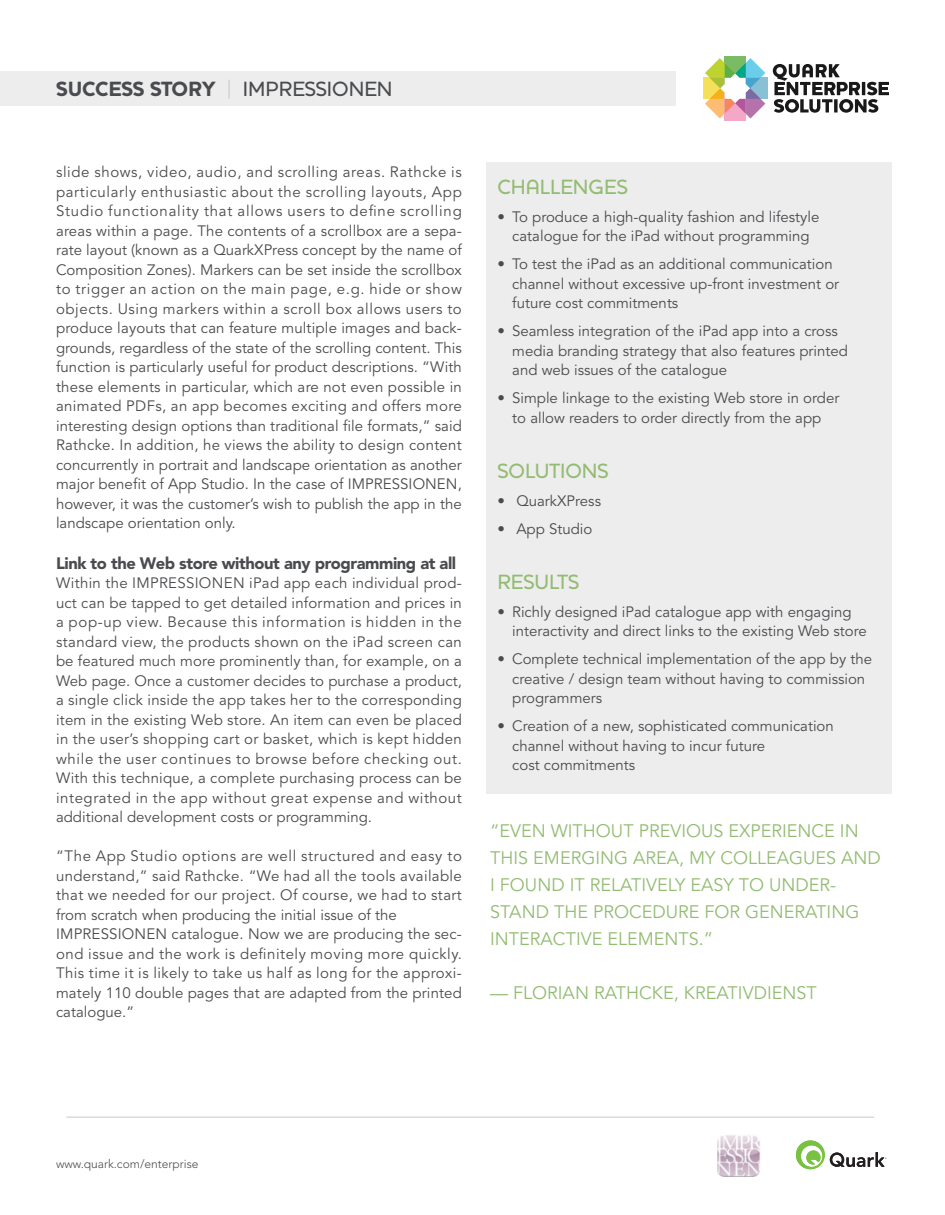
<style>
.page{position:relative;width:945px;height:1215px;background:#fff}
.page>*{position:absolute;margin:0;border:0;box-sizing:border-box;transform-origin:0 0}
.t1{font:500 21px "Houschka";color:#93bc72}
.t2{font:900 21px "Houschka";color:#4a4b4e}
.t3{font:18px/27px "Avenir";color:#93bc72}
.t4{font:900 16.5px "Avenir";letter-spacing:-.025em;color:#4a4b4e}
.t5{font:15px/19.5px "Avenir";color:#4a4b4e}
.t6{font:15px/19.5px "Avenir";letter-spacing:.025em;color:#4a4b4e}
.t7{font:300 12px "Avenir";color:#4a4b4e}
.s1{font-weight:100}
.s2{font-weight:500}
</style>
<div class="page">
<div style="left:703px;top:78px;width:32px;height:21px;background:#f6e05a"></div>
<div style="left:735px;top:78px;width:32px;height:21px;background:#88c0d5"></div>
<div style="left:725px;top:56px;width:21px;height:32px;background:#7bbb63"></div>
<div style="left:725px;top:88px;width:21px;height:32px;background:#f5a7c8"></div>
<svg style="left:705px;top:58px;width:60px;height:61px"></svg>
<svg style="left:773px;top:64px;width:116px;height:49px"></svg>
<div style="left:0;top:71px;width:675px;height:34px;background:#ededed"></div>
<svg style="left:796px;top:1140px;width:91px;height:29px"></svg>
<img style="left:717px;top:1135px;width:43px;height:41px">
<hr style="left:66px;top:1116px;width:808px;height:2px;background:#dbdbdc">
<div style="left:487px;top:162px;width:405px;height:632px;background:#ededed"></div>
<h1 class="t2" style="left:56px;top:82px;width:338px">SUCCESS STORY <span class="s1">|</span> <span class="s2">IMPRESSIONEN</span></h1>
<p class="t5" style="left:56px;top:163px;width:407px;text-align:justify">slide shows, video, audio, and scrolling areas. Rathcke is particularly enthusiastic about the scrolling layouts, App Studio functionality that allows users to define scrolling areas within a page. The contents of a scrollbox are a sepa&shy;rate layout (known as a QuarkXPress concept by the name of Composition Zones). Markers can be set inside the scrollbox to trigger an action on the main page, e.g. hide or show objects. Using markers within a scroll box allows users to produce layouts that can feature multiple images and back&shy;grounds, regardless of the state of the scrolling content. This function is particularly useful for product descriptions. “With these elements in particular, which are not even possible in animated PDFs, an app becomes exciting and offers more interesting design options than traditional file formats,” said Rathcke. In addition, he views the ability to design content concurrently in portrait and landscape orientation as another major benefit of App Studio. In the case of IMPRESSIONEN, however, it was the customer’s wish to publish the app in the landscape orientation only.</p>
<p class="t4" style="left:56px;top:549px;width:402px">Link to the Web store without any programming at all</p>
<p class="t5" style="left:56px;top:574px;width:407px;text-align:justify">Within the IMPRESSIONEN iPad app each individual prod&shy;uct can be tapped to get detailed information and prices in a pop-up view. Because this information is hidden in the standard view, the products shown on the iPad screen can be featured much more prominently than, for example, on a Web page. Once a customer decides to purchase a product, a single click inside the app takes her to the corresponding item in the existing Web store. An item can even be placed in the user’s shopping cart or basket, which is kept hidden while the user continues to browse before checking out.<br>With this technique, a complete purchasing process can be integrated in the app without great expense and without additional development costs or programming.</p>
<p class="t6" style="left:56px;top:847px;width:407px">“The App Studio options are well structured and easy to understand,” said Rathcke. “We had all the tools available that we needed for our project. Of course, we had to start from scratch when producing the initial issue of the IMPRESSIONEN catalogue. Now we are producing the sec&shy;ond issue and the work is definitely moving more quickly.<br>This time it is likely to take us half as long for the approxi&shy;mately 110 double pages that are adapted from the printed catalogue.”</p>
<h1 class="t1" style="left:497px;top:174px;width:132px">CHALLENGES</h1>
<p class="t5" style="left:497px;top:207px;width:323px;text-align:center">• To produce a high-quality fashion and lifestyle catalogue for the iPad without programming</p>
<p class="t5" style="left:512px;top:255px;width:328px;text-indent:-15px">• To test the iPad as an additional communication channel without excessive up-front investment or future cost commitments</p>
<p class="t5" style="left:512px;top:322px;width:337px;text-indent:-15px">• Seamless integration of the iPad app into a cross media branding strategy that also features printed and web issues of the catalogue</p>
<p class="t5" style="left:497px;top:389px;width:343px;text-align:center">• Simple linkage to the existing Web store in order to allow readers to order directly from the app</p>
<h1 class="t1" style="left:497px;top:458px;width:113px">SOLUTIONS</h1>
<p class="t5" style="left:497px;top:491px;width:105px">• QuarkXPress</p>
<p class="t5" style="left:497px;top:519px;width:97px">• App Studio</p>
<h1 class="t1" style="left:497px;top:569px;width:83px">RESULTS</h1>
<p class="t5" style="left:512px;top:602px;width:356px;text-indent:-15px">• Richly designed iPad catalogue app with engaging interactivity and direct links to the existing Web store</p>
<p class="t5" style="left:512px;top:650px;width:361px;text-indent:-15px">• Complete technical implementation of the app by the creative / design team without having to commission programmers</p>
<p class="t5" style="left:512px;top:717px;width:323px;text-indent:-15px">• Creation of a new, sophisticated communication channel without having to incur future<br>cost commitments</p>
<p class="t3" style="left:490px;top:818px;width:392px">“EVEN WITHOUT PREVIOUS EXPERIENCE IN THIS EMERGING AREA, MY COLLEAGUES AND I FOUND IT RELATIVELY EASY TO UNDER-STAND THE PROCEDURE FOR GENERATING INTERACTIVE ELEMENTS.”</p>
<p class="t3" style="left:490px;top:980px;width:328px">— FLORIAN RATHCKE, KREATIVDIENST</p>
<p class="t7" style="left:56px;top:1157px;width:144px">www.quark.com/enterprise</p>
</div>
